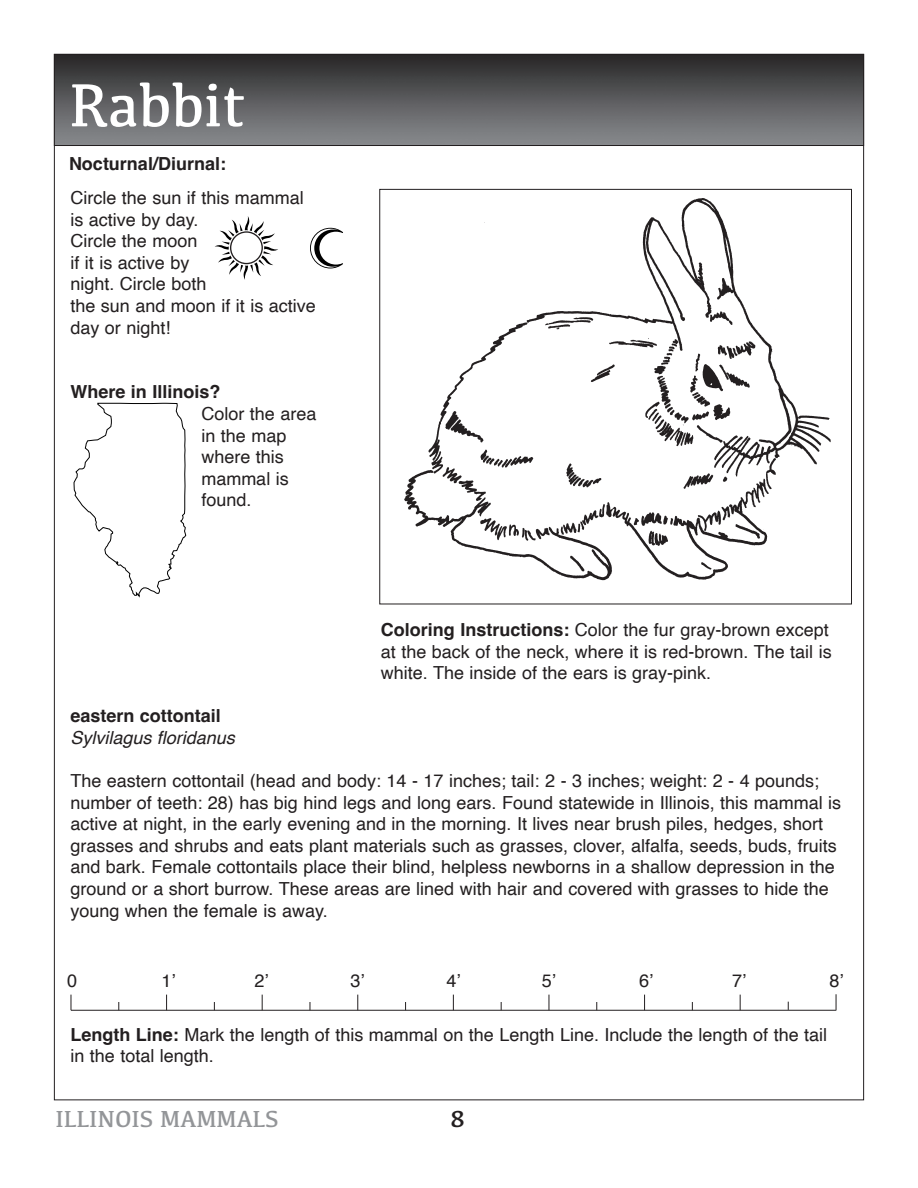
<style>
.page{position:relative;width:918px;height:1188px;background:#fff}
.page>*{position:absolute;margin:0;border:0;box-sizing:border-box;transform-origin:0 0}
.t1{font:63px "Kefa";color:#fff;scale:.95 1}
.t2{font:24px "Kefa";color:#939598}
.t3{font:24px "Kefa";color:#231f20}
.t4{font:18px/21.6px "Helvetica";color:#231f20}
.t5{font:700 18px "Helvetica";color:#231f20}
.t6{font:italic 18px "Helvetica";color:#231f20}
.s1{font-weight:700}
</style>
<div class="page">
<img style="left:56px;top:56px;width:806px;height:88px">
<div style="left:54px;top:54px;width:810px;height:92px;border:1px solid #231f20"></div>
<svg style="left:215px;top:216px;width:63px;height:64px"></svg>
<div style="left:230px;top:231px;width:33px;height:33px;border:1px solid #231f20;border-radius:50%"></div>
<svg style="left:310px;top:228px;width:33px;height:40px"></svg>
<img style="left:404px;top:198px;width:427px;height:383px">
<svg style="left:73px;top:403px;width:114px;height:195px"></svg>
<hr style="left:71px;top:1010px;width:765px;height:1px;background:#231f20">
<svg style="left:71px;top:995px;width:1px;height:15px"></svg>
<svg style="left:166px;top:995px;width:1px;height:15px"></svg>
<svg style="left:262px;top:995px;width:1px;height:15px"></svg>
<svg style="left:357px;top:995px;width:1px;height:15px"></svg>
<svg style="left:453px;top:995px;width:1px;height:15px"></svg>
<svg style="left:549px;top:995px;width:1px;height:15px"></svg>
<svg style="left:644px;top:995px;width:1px;height:15px"></svg>
<svg style="left:740px;top:995px;width:1px;height:15px"></svg>
<svg style="left:836px;top:994px;width:1px;height:16px"></svg>
<p class="t1" style="left:69px;top:66px;width:187px">Rabbit</p>
<p class="t5" style="left:69px;top:152px;width:159px">Nocturnal/Diurnal:</p>
<p class="t4" style="left:70px;top:187px;width:247px">Circle the sun if this mammal is active by day.<br>Circle the moon<br>if it is active by<br>night. Circle both<br>the sun and moon if it is active day or night!</p>
<p class="t5" style="left:70px;top:381px;width:152px">Where in Illinois?</p>
<p class="t4" style="left:201px;top:403px;width:117px">Color the area in the map where this mammal is found.</p>
<p class="t4" style="left:381px;top:619px;width:452px"><span class="s1">Coloring Instructions:</span> Color the fur gray-brown except at the back of the neck, where it is red-brown. The tail is white. The inside of the ears is gray-pink.</p>
<p class="t5" style="left:70px;top:705px;width:152px">eastern cottontail</p>
<p class="t6" style="left:70px;top:723px;width:166px">Sylvilagus floridanus</p>
<p class="t4" style="left:70px;top:770px;width:772px">The eastern cottontail (head and body: 14 - 17 inches; tail: 2 - 3 inches; weight: 2 - 4 pounds; number of teeth: 28) has big hind legs and long ears. Found statewide in Illinois, this mammal is active at night, in the early evening and in the morning. It lives near brush piles, hedges, short grasses and shrubs and eats plant materials such as grasses, clover, alfalfa, seeds, buds, fruits and bark. Female cottontails place their blind, helpless newborns in a shallow depression in the ground or a short burrow. These areas are lined with hair and covered with grasses to hide the young when the female is away.</p>
<p class="t4" style="left:67px;top:970px;width:12px">0</p>
<p class="t4" style="left:161px;top:970px;width:16px">1’</p>
<p class="t4" style="left:255px;top:970px;width:16px">2’</p>
<p class="t4" style="left:350px;top:970px;width:16px">3’</p>
<p class="t4" style="left:446px;top:970px;width:16px">4’</p>
<p class="t4" style="left:542px;top:970px;width:16px">5’</p>
<p class="t4" style="left:639px;top:970px;width:16px">6’</p>
<p class="t4" style="left:732px;top:970px;width:16px">7’</p>
<p class="t4" style="left:829px;top:970px;width:16px">8’</p>
<p class="t4" style="left:70px;top:1024px;width:758px"><span class="s1">Length Line:</span> Mark the length of this mammal on the Length Line. Include the length of the tail in the total length.</p>
<p class="t2" style="left:56px;top:1105px;width:225px">ILLINOIS MAMMALS</p>
<p class="t3" style="left:450px;top:1105px;width:16px">8</p>
</div>
